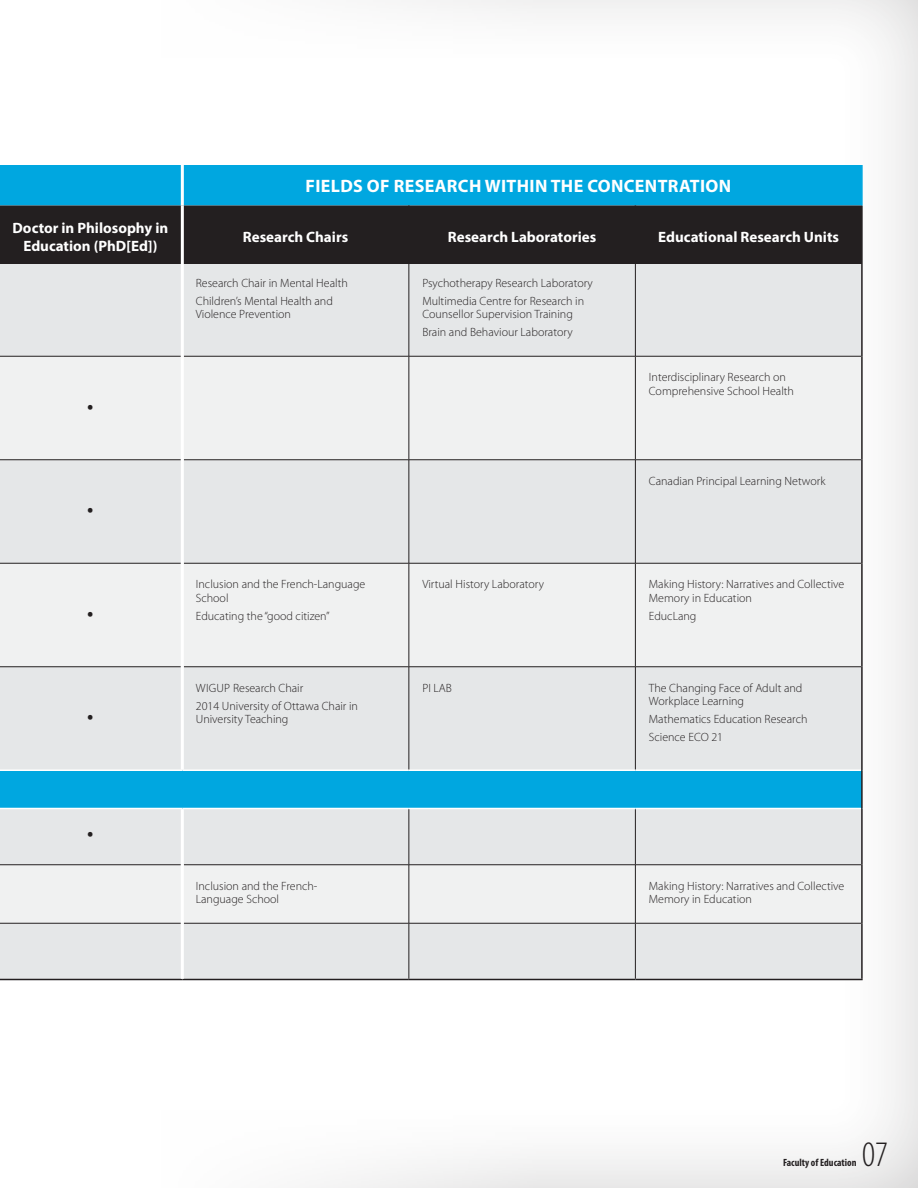
<style>
.page{position:relative;width:918px;height:1188px;background:#fff}
.page>*{position:absolute;margin:0;border:0;box-sizing:border-box;transform-origin:0 0}
.t1{font:300 condensed 36px "Myriad Pro";color:#231f20}
.t2{font:900 condensed 21px "Myriad Pro";color:#231f20}
.t3{font:700 18px "Myriad Pro";letter-spacing:.02em;color:#fff}
.t4{font:700 15px/18px "Myriad Pro";color:#fff;text-align:center}
.t5{font:300 12px/13.5px "Myriad Pro";color:#231f20}
.t6{font:700 condensed 10.5px "Myriad Pro";color:#231f20}
</style>
<div class="page">
<div style="left:5px;top:0;width:913px;height:1188px;background:#231f20;opacity:.44"></div>
<div style="left:0;top:165px;width:861px;height:40px;background:#00a7e0"></div>
<div style="left:0;top:205px;width:861px;height:59px;background:#231f20"></div>
<div style="left:0;top:264px;width:861px;height:715px;background:#e5e7e8"></div>
<div style="left:0;top:357px;width:861px;height:566px;background:#e9eaeb"></div>
<div style="left:0;top:770px;width:862px;height:38px;background:#00a7e0"></div>
<hr style="left:0;top:770px;width:182px;height:1px;background:#fff">
<hr style="left:182px;top:770px;width:227px;height:1px;background:#fff">
<hr style="left:409px;top:770px;width:226px;height:1px;background:#fff">
<hr style="left:635px;top:770px;width:226px;height:1px;background:#fff">
<hr style="left:0;top:808px;width:182px;height:1px;background:#fff">
<hr style="left:182px;top:808px;width:227px;height:1px;background:#fff">
<hr style="left:409px;top:808px;width:226px;height:1px;background:#fff">
<hr style="left:635px;top:808px;width:226px;height:1px;background:#fff">
<hr style="left:408px;top:206px;width:2px;height:58px;background:#231f20">
<hr style="left:635px;top:206px;width:1px;height:58px;background:#231f20">
<hr style="left:861px;top:206px;width:2px;height:58px;background:#231f20">
<hr style="left:861px;top:264px;width:2px;height:92px;background:#231f20">
<hr style="left:861px;top:356px;width:2px;height:104px;background:#231f20">
<hr style="left:861px;top:460px;width:2px;height:103px;background:#231f20">
<hr style="left:861px;top:563px;width:2px;height:104px;background:#231f20">
<hr style="left:861px;top:667px;width:2px;height:103px;background:#231f20">
<hr style="left:861px;top:770px;width:2px;height:38px;background:#231f20">
<hr style="left:861px;top:808px;width:2px;height:57px;background:#231f20">
<hr style="left:861px;top:865px;width:2px;height:58px;background:#231f20">
<hr style="left:861px;top:923px;width:2px;height:56px;background:#231f20">
<hr style="left:0;top:979px;width:182px;height:1px;background:#231f20">
<hr style="left:182px;top:979px;width:227px;height:1px;background:#231f20">
<hr style="left:409px;top:979px;width:226px;height:1px;background:#231f20">
<hr style="left:635px;top:979px;width:228px;height:1px;background:#231f20">
<hr style="left:0;top:356px;width:181px;height:1px;background:#231f20">
<hr style="left:184px;top:356px;width:225px;height:1px;background:#231f20">
<hr style="left:409px;top:356px;width:226px;height:1px;background:#231f20">
<hr style="left:635px;top:356px;width:226px;height:1px;background:#231f20">
<hr style="left:0;top:459px;width:181px;height:1px;background:#231f20">
<hr style="left:184px;top:459px;width:225px;height:1px;background:#231f20">
<hr style="left:409px;top:459px;width:226px;height:1px;background:#231f20">
<hr style="left:635px;top:459px;width:226px;height:1px;background:#231f20">
<hr style="left:0;top:563px;width:181px;height:1px;background:#231f20">
<hr style="left:184px;top:563px;width:225px;height:1px;background:#231f20">
<hr style="left:409px;top:563px;width:226px;height:1px;background:#231f20">
<hr style="left:635px;top:563px;width:226px;height:1px;background:#231f20">
<hr style="left:0;top:666px;width:181px;height:1px;background:#231f20">
<hr style="left:184px;top:666px;width:225px;height:1px;background:#231f20">
<hr style="left:409px;top:666px;width:226px;height:1px;background:#231f20">
<hr style="left:635px;top:666px;width:226px;height:1px;background:#231f20">
<hr style="left:409px;top:264px;width:1px;height:92px;background:#231f20">
<hr style="left:635px;top:264px;width:1px;height:92px;background:#231f20">
<hr style="left:409px;top:356px;width:1px;height:104px;background:#231f20">
<hr style="left:635px;top:356px;width:1px;height:104px;background:#231f20">
<hr style="left:409px;top:460px;width:1px;height:103px;background:#231f20">
<hr style="left:635px;top:460px;width:1px;height:103px;background:#231f20">
<hr style="left:409px;top:563px;width:1px;height:104px;background:#231f20">
<hr style="left:635px;top:563px;width:1px;height:104px;background:#231f20">
<hr style="left:409px;top:667px;width:1px;height:103px;background:#231f20">
<hr style="left:635px;top:667px;width:1px;height:103px;background:#231f20">
<hr style="left:0;top:864px;width:181px;height:1px;background:#231f20">
<hr style="left:184px;top:864px;width:225px;height:1px;background:#231f20">
<hr style="left:409px;top:864px;width:226px;height:1px;background:#231f20">
<hr style="left:635px;top:864px;width:226px;height:1px;background:#231f20">
<hr style="left:0;top:923px;width:181px;height:1px;background:#231f20">
<hr style="left:184px;top:923px;width:225px;height:1px;background:#231f20">
<hr style="left:409px;top:923px;width:226px;height:1px;background:#231f20">
<hr style="left:635px;top:923px;width:226px;height:1px;background:#231f20">
<hr style="left:409px;top:809px;width:1px;height:56px;background:#231f20">
<hr style="left:635px;top:809px;width:1px;height:56px;background:#231f20">
<hr style="left:409px;top:865px;width:1px;height:58px;background:#231f20">
<hr style="left:635px;top:865px;width:1px;height:58px;background:#231f20">
<hr style="left:409px;top:923px;width:1px;height:56px;background:#231f20">
<hr style="left:635px;top:923px;width:1px;height:56px;background:#231f20">
<hr style="left:181px;top:809px;width:3px;height:56px;background:#fff">
<hr style="left:181px;top:865px;width:3px;height:58px;background:#fff">
<hr style="left:181px;top:923px;width:3px;height:56px;background:#fff">
<hr style="left:181px;top:264px;width:3px;height:92px;background:#fff">
<hr style="left:181px;top:356px;width:3px;height:104px;background:#fff">
<hr style="left:181px;top:460px;width:3px;height:103px;background:#fff">
<hr style="left:181px;top:563px;width:3px;height:104px;background:#fff">
<hr style="left:181px;top:667px;width:3px;height:103px;background:#fff">
<hr style="left:181px;top:165px;width:3px;height:41px;background:#fff">
<hr style="left:181px;top:206px;width:3px;height:58px;background:#fff">
<hr style="left:861px;top:165px;width:2px;height:41px;background:#00a7e0">
<h3 class="t3" style="left:306px;top:174px;width:427px">FIELDS OF RESEARCH WITHIN THE CONCENTRATION</h3>
<p class="t4" style="left:13px;top:218px;width:157px">Doctor in Philosophy in<br>Education (PhD[Ed])</p>
<p class="t4" style="left:243px;top:227px;width:107px">Research Chairs</p>
<p class="t4" style="left:448px;top:227px;width:150px">Research Laboratories</p>
<p class="t4" style="left:658px;top:227px;width:182px">Educational Research Units</p>
<p class="t5" style="left:196px;top:273px;width:153px;line-height:18px">Research Chair in Mental Health<br>Children’s Mental Health and</p>
<p class="t5" style="left:196px;top:307px;width:97px">Violence Prevention</p>
<p class="t5" style="left:422px;top:273px;width:172px;line-height:18px">Psychotherapy Research Laboratory<br>Multimedia Centre for Research in</p>
<p class="t5" style="left:422px;top:305px;width:152px;line-height:18px">Counsellor Supervision Training<br>Brain and Behaviour Laboratory</p>
<h2 class="t2" style="left:87px;top:392px;width:8px">•</h2>
<h2 class="t2" style="left:87px;top:496px;width:8px">•</h2>
<h2 class="t2" style="left:87px;top:599px;width:8px">•</h2>
<h2 class="t2" style="left:87px;top:703px;width:8px">•</h2>
<h2 class="t2" style="left:87px;top:820px;width:8px">•</h2>
<p class="t5" style="left:649px;top:370px;width:147px">Interdisciplinary Research on<br>Comprehensive School Health</p>
<p class="t5" style="left:196px;top:577px;width:171px">Inclusion and the French-Language<br>School</p>
<p class="t5" style="left:196px;top:609px;width:135px">Educating the “good citizen”</p>
<p class="t5" style="left:196px;top:678px;width:164px;line-height:18px">WIGUP Research Chair<br>2014 University of Ottawa Chair in</p>
<p class="t5" style="left:196px;top:712px;width:94px">University Teaching</p>
<p class="t5" style="left:649px;top:474px;width:178px">Canadian Principal Learning Network</p>
<p class="t5" style="left:422px;top:577px;width:123px">Virtual History Laboratory</p>
<p class="t5" style="left:649px;top:577px;width:197px">Making History: Narratives and Collective<br>Memory in Education</p>
<p class="t5" style="left:649px;top:609px;width:49px">EducLang</p>
<p class="t5" style="left:422px;top:681px;width:31px">PI LAB</p>
<p class="t5" style="left:649px;top:681px;width:155px">The Changing Face of Adult and<br>Workplace Learning</p>
<p class="t5" style="left:649px;top:710px;width:160px;line-height:18px">Mathematics Education Research<br>Science ECO 21</p>
<p class="t5" style="left:196px;top:879px;width:123px">Inclusion and the French-<br>Language School</p>
<p class="t5" style="left:649px;top:879px;width:197px">Making History: Narratives and Collective<br>Memory in Education</p>
<h1 class="t1" style="left:862px;top:1133px;width:27px">07</h1>
<p class="t6" style="left:783px;top:1156px;width:75px">Faculty of Education</p>
</div>
